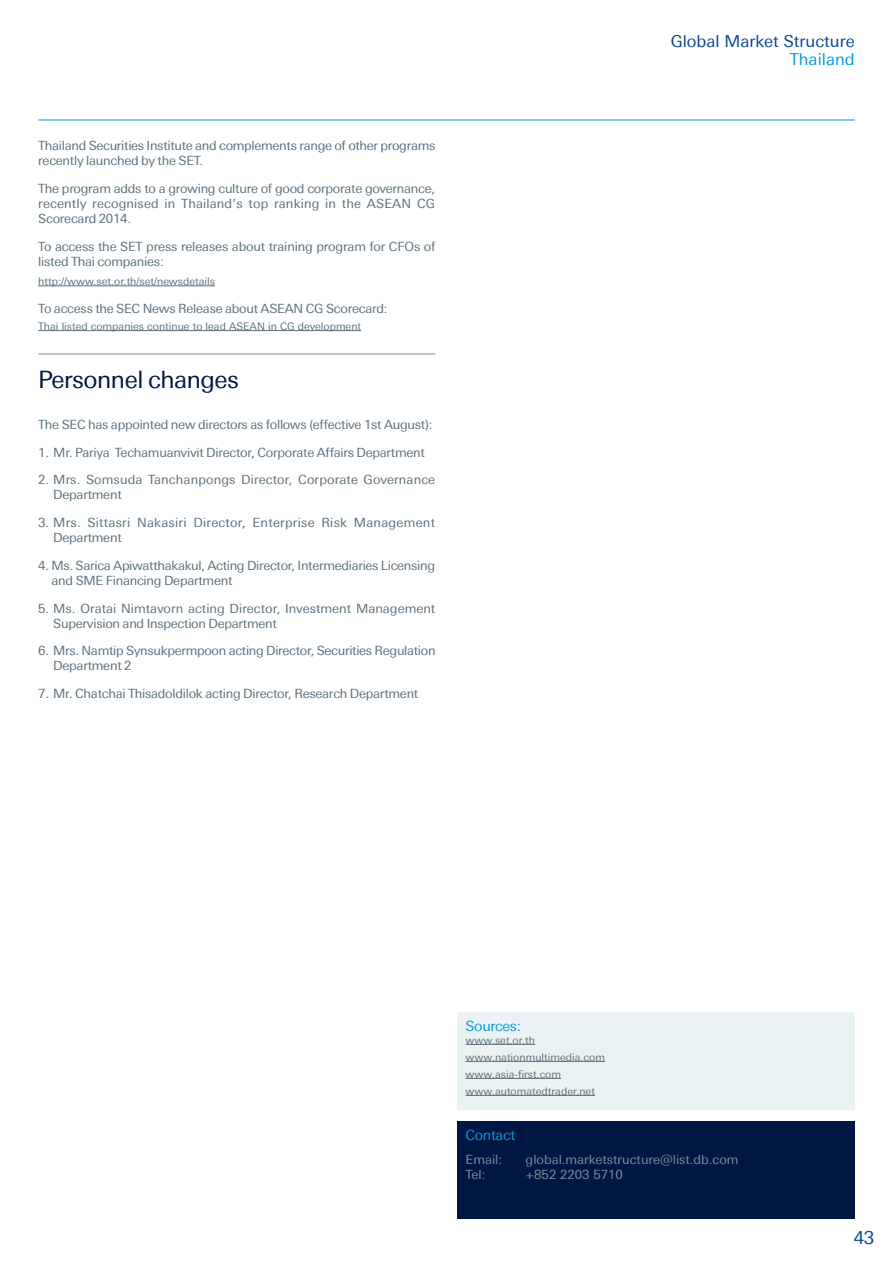
<style>
.page{position:relative;width:893px;height:1263px;background:#fff}
.page>*{position:absolute;margin:0;border:0;box-sizing:border-box;transform-origin:0 0}
.CD-LargeHeader{font:24px "Univers Deutsche Bank";letter-spacing:-.02em;color:#001643}
.SubheaderSMALL{font:18px "Univers Deutsche Bank";color:#094594}
.t1{font:16.5px "Univers Deutsche Bank";color:#094594}
.t2{font:16.5px "Univers Deutsche Bank";color:#069ad9}
.CD-bluesubtitle{font:14.25px "Univers Deutsche Bank";letter-spacing:-.025em;color:#069ad9}
.CD-copy{font:12.75px/15px "Univers Deutsche Bank";letter-spacing:-.02em;color:#5b6f7b}
.CD-copy-2{font:12.75px/15px "Univers Deutsche Bank";color:#5b6f7b}
.CD-copy-3{font:12.75px/15px "Univers Deutsche Bank";letter-spacing:.02em;color:#5b6f7b}
.CD-copy-4{font:12.75px/15px "Univers Deutsche Bank";letter-spacing:.01em;color:#5b6f7b}
.t3{font:12.75px "Univers Deutsche Bank";color:#798f9c}
.CD-link-_space{font:10.5px "Univers Deutsche Bank";color:#5b6f7b}
</style>
<div class="page">
<hr style="left:38px;top:120px;width:817px;height:1px;background:#069ad9">
<div style="left:457px;top:1121px;width:398px;height:98px;background:#001643"></div>
<div style="left:457px;top:1012px;width:398px;height:97px;background:#ebf2f3"></div>
<hr style="left:466px;top:1044px;width:69px;height:1px;background:#5b6f7b">
<hr style="left:466px;top:1061px;width:139px;height:1px;background:#5b6f7b">
<hr style="left:466px;top:1078px;width:95px;height:1px;background:#5b6f7b">
<hr style="left:466px;top:1095px;width:129px;height:1px;background:#5b6f7b">
<hr style="left:38px;top:286px;width:177px;height:1px;background:#5b6f7b">
<hr style="left:38px;top:330px;width:323px;height:1px;background:#5b6f7b">
<hr style="left:38px;top:354px;width:397px;height:1px;background:#798f9c">
<p class="CD-copy" style="left:38px;top:138px;width:399px">Thailand Securities Institute and complements range of other programs recently launched by the SET.</p>
<p class="CD-copy" style="left:38px;top:181px;width:398px;text-align:justify">The program adds to a growing culture of good corporate governance, recently recognised in Thailand’s top ranking in the ASEAN CG Scorecard 2014.</p>
<p class="CD-copy" style="left:38px;top:239px;width:399px">To access the SET press releases about training program for CFOs of listed Thai companies:</p>
<p class="CD-link-_space" style="left:38px;top:275px;width:178px">http://www.set.or.th/set/newsdetails</p>
<p class="CD-copy" style="left:38px;top:301px;width:351px">To access the SEC News Release about ASEAN CG Scorecard:</p>
<p class="CD-link-_space" style="left:38px;top:320px;width:324px">Thai listed companies continue to lead ASEAN in CG development</p>
<p class="CD-LargeHeader" style="left:38px;top:366px;width:202px">Personnel changes</p>
<p class="CD-copy" style="left:38px;top:417px;width:396px">The SEC has appointed new directors as follows (effective 1st August):</p>
<p class="CD-copy" style="left:38px;top:445px;width:388px">1. Mr. Pariya Techamuanvivit Director, Corporate Affairs Department</p>
<p class="CD-copy-4" style="left:53px;top:472px;width:383px;text-indent:-15px">2. Mrs. Somsuda Tanchanpongs Director, Corporate Governance<br>Department</p>
<p class="CD-copy-3" style="left:53px;top:515px;width:383px;text-indent:-15px">3. Mrs. Sittasri Nakasiri Director, Enterprise Risk Management<br>Department</p>
<p class="CD-copy" style="left:52px;top:558px;width:385px;text-indent:-13px">4. Ms. Sarica Apiwatthakakul, Acting Director, Intermediaries Licensing and SME Financing Department</p>
<p class="CD-copy-2" style="left:53px;top:601px;width:384px;text-indent:-15px">5. Ms. Oratai Nimtavorn acting Director, Investment Management<br>Supervision and Inspection Department</p>
<p class="CD-copy" style="left:53px;top:643px;width:384px;text-indent:-15px">6. Mrs. Namtip Synsukpermpoon acting Director, Securities Regulation<br>Department 2</p>
<p class="CD-copy" style="left:38px;top:686px;width:382px">7. Mr. Chatchai Thisadoldilok acting Director, Research Department</p>
<p class="t1" style="left:671px;top:32px;width:186px">Global Market Structure</p>
<p class="t2" style="left:790px;top:50px;width:66px">Thailand</p>
<p class="CD-bluesubtitle" style="left:466px;top:1017px;width:57px">Sources:</p>
<p class="CD-link-_space" style="left:466px;top:1034px;width:71px">www.set.or.th</p>
<p class="CD-link-_space" style="left:466px;top:1051px;width:141px">www.nationmultimedia.com</p>
<p class="CD-link-_space" style="left:466px;top:1068px;width:97px">www.asia-first.com</p>
<p class="CD-link-_space" style="left:466px;top:1085px;width:131px">www.automatedtrader.net</p>
<p class="CD-bluesubtitle" style="left:466px;top:1127px;width:51px">Contact</p>
<p class="t3" style="left:466px;top:1152px;width:38px">Email:</p>
<p class="t3" style="left:526px;top:1152px;width:214px">global.marketstructure@list.db.com</p>
<p class="t3" style="left:466px;top:1167px;width:21px">Tel:</p>
<p class="t3" style="left:526px;top:1167px;width:99px">+852 2203 5710</p>
<p class="SubheaderSMALL" style="left:854px;top:1227px;width:22px">43</p>
</div>
